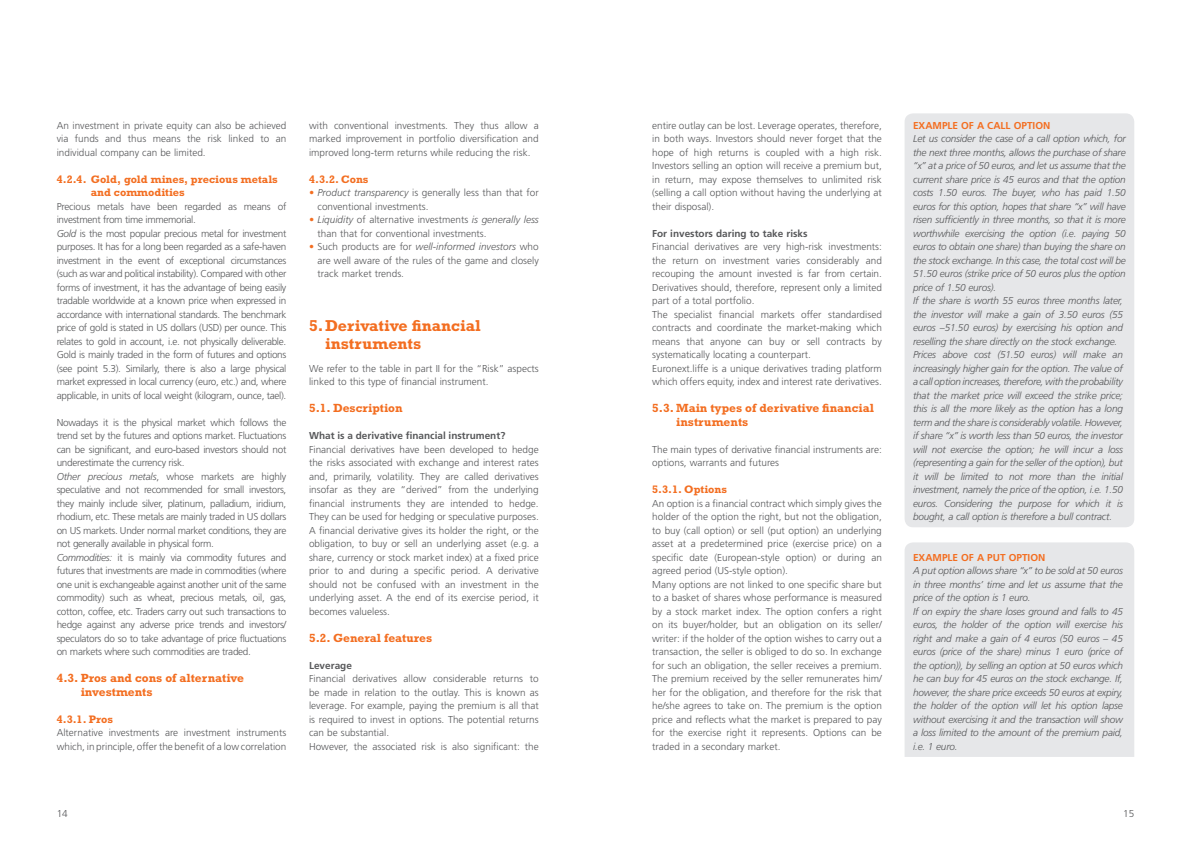
<style>
.page{position:relative;width:1191px;height:842px;background:#fff}
.page>*{position:absolute;margin:0;border:0;box-sizing:border-box;transform-origin:0 0}
.t1{font:700 16px/18px "Rockwell Std";color:#f36e21}
.t2{font:700 12px/13.5px "Rockwell Std";color:#f36e21}
.t3{font:700 11px/13.5px "Rockwell Std";color:#f36e21}
.t4{font:300 10px/13.5px "Frutiger LT Std";color:#57585a}
.t5{font:italic 300 10px/13.5px "Frutiger LT Std";letter-spacing:-.02em;color:#57585a}
.t6{font:300 10px/13.5px "Frutiger LT Std";letter-spacing:-.03em;color:#57585a}
.t7{font:700 10px "Frutiger LT Std";color:#57585a}
.t8{font:700 10px "Frutiger LT Std";color:#f36e21}
.s1{font-style:italic}
.s2{font-style:italic;color:#f36e21}
.s3{color:#f36e21}
</style>
<div class="page">
<div style="left:904px;top:542px;width:230px;height:215px;background:#e6e7e9"></div>
<div style="left:904px;top:113px;width:230px;height:414px;background:#e6e7e9;border-radius:9px"></div>
<p class="t4" style="left:57px;top:118px;width:231px;text-align:justify">An investment in private equity can also be achieved via funds and thus means the risk linked to an individual company can be limited.</p>
<p class="t3" style="left:91px;top:172px;width:189px;text-indent:-34px">4.2.4. Gold, gold mines, precious metals and commodities</p>
<p class="t6" style="left:57px;top:199px;width:231px">Precious metals have been regarded as means of investment from time immemorial.<br><span class="s1">Gold</span> is the most popular precious metal for investment purposes. It has for a long been regarded as a safe-haven investment in the event of exceptional circumstances (such as war and political instability). Compared with other forms of investment, it has the advantage of being easily tradable worldwide at a known price when expressed in accordance with international standards. The benchmark price of gold is stated in US dollars (USD) per ounce. This relates to gold in account, i.e. not physically deliverable.<br>Gold is mainly traded in the form of futures and options (see point 5.3). Similarly, there is also a large physical market expressed in local currency (euro, etc.) and, where applicable, in units of local weight (kilogram, ounce, tael).</p>
<p class="t6" style="left:57px;top:415px;width:231px">Nowadays it is the physical market which follows the trend set by the futures and options market. Fluctuations can be significant, and euro-based investors should not underestimate the currency risk.<br><span class="s1">Other precious metals</span>, whose markets are highly speculative and not recommended for small investors, they mainly include silver, platinum, palladium, iridium, rhodium, etc. These metals are mainly traded in US dollars on US markets. Under normal market conditions, they are not generally available in physical form.<br><span class="s1">Commodities:</span> it is mainly via commodity futures and futures that investments are made in commodities (where one unit is exchangeable against another unit of the same commodity) such as wheat, precious metals, oil, gas, cotton, coffee, etc. Traders carry out such transactions to hedge against any adverse price trends and investors/ speculators do so to take advantage of price fluctuations on markets where such commodities are traded.</p>
<p class="t2" style="left:81px;top:671px;width:165px;text-indent:-24px">4.3. Pros and cons of alternative investments</p>
<p class="t3" style="left:57px;top:712px;width:58px">4.3.1. Pros</p>
<p class="t4" style="left:57px;top:726px;width:231px">Alternative investments are investment instruments which, in principle, offer the benefit of a low correlation</p>
<p class="t4" style="left:309px;top:118px;width:231px;text-align:justify">with conventional investments. They thus allow a marked improvement in portfolio diversification and improved long-term returns while reducing the risk.</p>
<p class="t3" style="left:309px;top:172px;width:61px">4.3.2. Cons</p>
<p class="t4" style="left:317px;top:186px;width:223px;text-indent:-8px"><span class="s2">•</span> <span class="s1">Product transparency</span> is generally less than that for conventional investments.</p>
<p class="t4" style="left:317px;top:213px;width:223px;text-indent:-8px"><span class="s2">•</span> <span class="s1">Liquidity</span> of alternative investments <span class="s1">is generally less </span>than that for conventional investments.</p>
<p class="t4" style="left:317px;top:240px;width:223px;text-align:justify;text-indent:-8px"><span class="s3">•</span> Such products are for <span class="s1">well-informed investors</span> who are well aware of the rules of the game and closely track market trends.</p>
<h1 class="t1" style="left:325px;top:316px;width:157px;text-indent:-16px">5.Derivative financial instruments</h1>
<p class="t4" style="left:309px;top:361px;width:231px">We refer to the table in part II for the “Risk” aspects linked to this type of financial instrument.</p>
<p class="t2" style="left:309px;top:401px;width:95px">5.1. Description</p>
<p class="t7" style="left:309px;top:430px;width:198px">What is a derivative financial instrument?</p>
<p class="t4" style="left:309px;top:442px;width:231px;text-align:justify">Financial derivatives have been developed to hedge the risks associated with exchange and interest rates and, primarily, volatility. They are called derivatives insofar as they are “derived” from the underlying financial instruments they are intended to hedge.<br>They can be used for hedging or speculative purposes.<br>A financial derivative gives its holder the right, or the obligation, to buy or sell an underlying asset (e.g. a share, currency or stock market index) at a fixed price prior to and during a specific period. A derivative should not be confused with an investment in the underlying asset. A the end of its exercise period, it becomes valueless.</p>
<p class="t2" style="left:309px;top:631px;width:125px">5.2. General features</p>
<p class="t7" style="left:309px;top:659px;width:44px">Leverage</p>
<p class="t4" style="left:309px;top:672px;width:231px">Financial derivatives allow considerable returns to be made in relation to the outlay. This is known as leverage. For example, paying the premium is all that is required to invest in options. The potential returns can be substantial.<br>However, the associated risk is also significant: the</p>
<p class="t4" style="left:652px;top:118px;width:231px;text-align:justify">entire outlay can be lost. Leverage operates, therefore, in both ways. Investors should never forget that the hope of high returns is coupled with a high risk.<br>Investors selling an option will receive a premium but, in return, may expose themselves to unlimited risk (selling a call option without having the underlying at their disposal).</p>
<p class="t7" style="left:652px;top:227px;width:157px">For investors daring to take risks</p>
<p class="t4" style="left:652px;top:240px;width:231px">Financial derivatives are very high-risk investments: the return on investment varies considerably and recouping the amount invested is far from certain.<br>Derivatives should, therefore, represent only a limited part of a total portfolio.<br>The specialist financial markets offer standardised contracts and coordinate the market-making which means that anyone can buy or sell contracts by systematically locating a counterpart.<br>Euronext.liffe is a unique derivatives trading platform which offers equity, index and interest rate derivatives.</p>
<p class="t2" style="left:676px;top:401px;width:199px;text-indent:-24px">5.3. Main types of derivative financial instruments</p>
<p class="t4" style="left:652px;top:442px;width:231px">The main types of derivative financial instruments are: options, warrants and futures</p>
<p class="t3" style="left:652px;top:482px;width:76px">5.3.1. Options</p>
<p class="t4" style="left:652px;top:496px;width:231px">An option is a financial contract which simply gives the holder of the option the right, but not the obligation, to buy (call option) or sell (put option) an underlying asset at a predetermined price (exercise price) on a specific date (European-style option) or during an agreed period (US-style option).<br>Many options are not linked to one specific share but to a basket of shares whose performance is measured by a stock market index. The option confers a right on its buyer/holder, but an obligation on its seller/ writer: if the holder of the option wishes to carry out a transaction, the seller is obliged to do so. In exchange for such an obligation, the seller receives a premium.<br>The premium received by the seller remunerates him/ her for the obligation, and therefore for the risk that he/she agrees to take on. The premium is the option price and reflects what the market is prepared to pay for the exercise right it represents. Options can be traded in a secondary market.</p>
<p class="t8" style="left:913px;top:119px;width:139px">EXAMPLE OF A CALL OPTION</p>
<p class="t5" style="left:913px;top:132px;width:214px">Let us consider the case of a call option which, for the next three months, allows the purchase of share “x” at a price of 50 euros, and let us assume that the current share price is 45 euros and that the option costs 1.50 euros. The buyer, who has paid 1.50 euros for this option, hopes that share “x” will have risen sufficiently in three months, so that it is more worthwhile exercising the option (i.e. paying 50 euros to obtain one share) than buying the share on the stock exchange. In this case, the total cost will be 51.50 euros (strike price of 50 euros plus the option price of 1.50 euros).<br>If the share is worth 55 euros three months later, the investor will make a gain of 3.50 euros (55 euros –51.50 euros) by exercising his option and reselling the share directly on the stock exchange.<br>Prices above cost (51.50 euros) will make an increasingly higher gain for the option. The value of a call option increases, therefore, with the probability that the market price will exceed the strike price; this is all the more likely as the option has a long term and the share is considerably volatile. However, if share “x” is worth less than 50 euros, the investor will not exercise the option; he will incur a loss (representing a gain for the seller of the option), but it will be limited to not more than the initial investment, namely the price of the option, i.e. 1.50 euros. Considering the purpose for which it is bought, a call option is therefore a bull contract.</p>
<p class="t8" style="left:913px;top:551px;width:134px">EXAMPLE OF A PUT OPTION</p>
<p class="t5" style="left:913px;top:564px;width:211px">A put option allows share “x” to be sold at 50 euros in three months’ time and let us assume that the price of the option is 1 euro.<br>If on expiry the share loses ground and falls to 45 euros, the holder of the option will exercise his right and make a gain of 4 euros (50 euros – 45 euros (price of the share) minus 1 euro (price of the option)), by selling an option at 50 euros which he can buy for 45 euros on the stock exchange. If, however, the share price exceeds 50 euros at expiry, the holder of the option will let his option lapse without exercising it and the transaction will show a loss limited to the amount of the premium paid, i.e. 1 euro.</p>
<p class="t4" style="left:57px;top:807px;width:13px">14</p>
<p class="t4" style="left:1123px;top:807px;width:13px">15</p>
</div>
